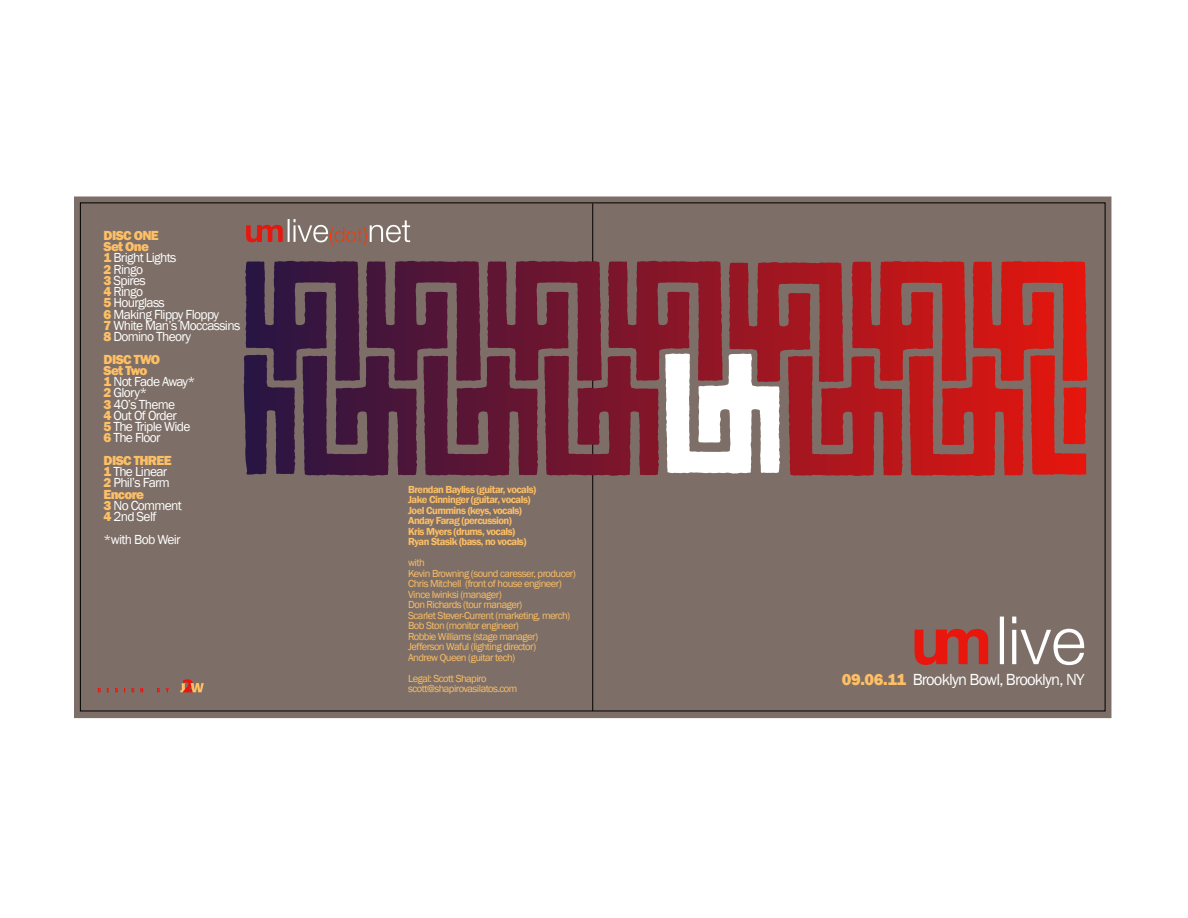
<style>
.page{position:relative;width:1188px;height:918px;background:#fff}
.page>*{position:absolute;margin:0;border:0;box-sizing:border-box;transform-origin:0 0}
.t1{font:16.5px "Franklin Gothic";letter-spacing:-.05em;color:#fff}
.t2{font:13.5px/11.2px "Franklin Gothic";letter-spacing:-.05em;color:#fff}
.t3{font:10.5px/10.5px "Franklin Gothic";letter-spacing:-.05em;color:#febf65}
.t4{font:600 10.5px/10.5px "Franklin Gothic";letter-spacing:-.05em;color:#febf65}
.s1{font-weight:800;color:#febf65}
</style>
<div class="page">
<div style="left:74px;top:197px;width:1037px;height:521px;background:#7d6f67"></div>
<svg style="left:80px;top:202px;width:1025px;height:509px;background:#7d615d"></svg>
<svg style="left:592px;top:203px;width:1px;height:508px"></svg>
<svg style="left:246px;top:225px;width:37px;height:17px"></svg>
<hr style="left:288px;top:219px;width:2px;height:23px;background:#fff">
<svg style="left:294px;top:219px;width:116px;height:27px;background:#958077"></svg>
<svg style="left:915px;top:629px;width:73px;height:36px;background:#bb3a32"></svg>
<hr style="left:1000px;top:617px;width:4px;height:47px;background:#fff">
<svg style="left:1012px;top:630px;width:4px;height:34px"></svg>
<svg style="left:1012px;top:617px;width:4px;height:6px"></svg>
<svg style="left:1021px;top:629px;width:63px;height:36px"></svg>
<svg style="left:98px;top:688px;width:3px;height:4px"></svg>
<svg style="left:115px;top:688px;width:3px;height:4px"></svg>
<svg style="left:131px;top:688px;width:3px;height:4px"></svg>
<svg style="left:140px;top:688px;width:3px;height:4px"></svg>
<svg style="left:157px;top:688px;width:3px;height:4px"></svg>
<svg style="left:166px;top:688px;width:3px;height:4px"></svg>
<svg style="left:180px;top:679px;width:24px;height:13px"></svg>
<svg style="left:244px;top:354px;width:842px;height:121px;background:#8d434d"></svg>
<p class="t2" style="left:104px;top:230px;width:138px"><span class="s1">DISC ONE<br>Set One<br>1</span> Bright Lights<br><span class="s1">2</span> Ringo<br><span class="s1">3</span> Spires<br><span class="s1">4</span> Ringo<br><span class="s1">5</span> Hourglass<br><span class="s1">6</span> Making Flippy Floppy<br><span class="s1">7</span> White Man’s Moccassins<br><span class="s1">8</span> Domino Theory</p>
<p class="t2" style="left:104px;top:354px;width:93px"><span class="s1">DISC TWO<br>Set Two<br>1</span> Not Fade Away*<br><span class="s1">2</span> Glory*<br><span class="s1">3</span> 40’s Theme<br><span class="s1">4</span> Out Of Order<br><span class="s1">5</span> The Triple Wide<br><span class="s1">6</span> The Floor</p>
<p class="t2" style="left:104px;top:455px;width:80px"><span class="s1">DISC THREE<br>1</span> The Linear<br><span class="s1">2</span> Phil’s Farm<br><span class="s1">Encore<br>3</span> No Comment<br><span class="s1">4</span> 2nd Self</p>
<p class="t2" style="left:104px;top:534px;width:79px">*with Bob Weir</p>
<p class="t4" style="left:408px;top:484px;width:130px">Brendan Bayliss (guitar, vocals)<br>Jake Cinninger (guitar, vocals)<br>Joel Cummins (keys, vocals)<br>Anday Farag (percussion)<br>Kris Myers (drums, vocals)<br>Ryan Stasik (bass, no vocals)</p>
<p class="t3" style="left:408px;top:558px;width:169px">with<br>Kevin Browning (sound caresser, producer)<br>Chris Mitchell (front of house engineer)<br>Vince Iwinksi (manager)<br>Don Richards (tour manager)<br>Scarlet Stever-Current (marketing, merch)<br>Bob Ston (monitor engineer)<br>Robbie Williams (stage manager)<br>Jefferson Waful (lighting director)<br>Andrew Queen (guitar tech)</p>
<p class="t3" style="left:408px;top:673px;width:111px">Legal: Scott Shapiro scott@shapirovasilatos.com</p>
<h1 class="t1" style="left:842px;top:670px;width:244px"><span class="s1">09.06.11</span> Brooklyn Bowl, Brooklyn, NY</h1>
</div>
